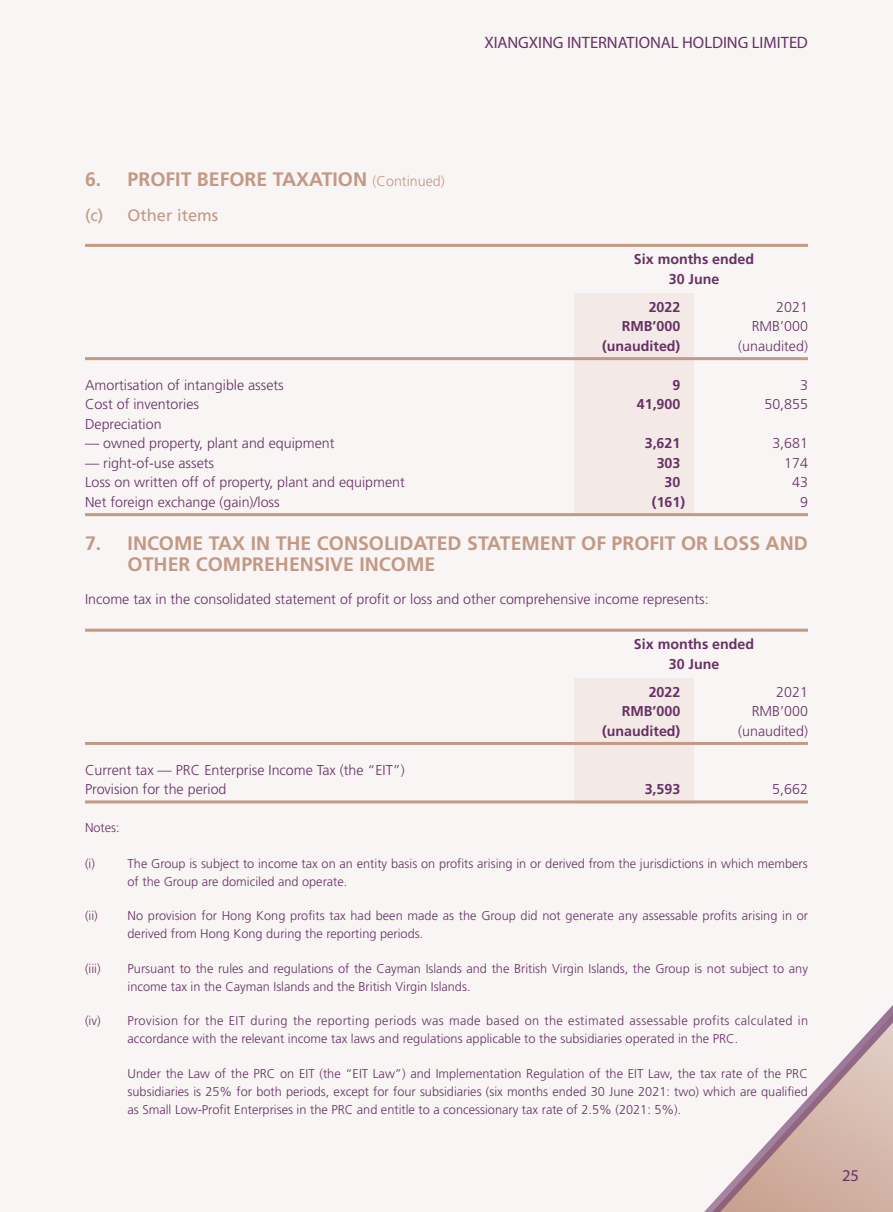
<style>
.page{position:relative;width:893px;height:1212px;background:#f9f5f4}
.page>*{position:absolute;margin:0;border:0;box-sizing:border-box;transform-origin:0 0}
.t1{font:700 19.5px/21px "Frutiger LT Std";color:#c39885}
.t2{font:16.5px "Myriad Pro";letter-spacing:-.005em;color:#663165}
.t3{font:16.5px "Frutiger LT Std";color:#c39885}
.t4{font:300 14.25px/19.5px "Frutiger LT Std";color:#663165}
.t5{font:700 14.25px/19.5px "Frutiger LT Std";color:#663165;text-align:center}
.t6{font:300 12.75px/18px "Frutiger LT Std";color:#663165}
.s1{font-weight:300;font-size:14.25px}
</style>
<div class="page">
<svg style="left:704px;top:1005px;width:189px;height:207px"></svg>
<div style="left:574px;top:678px;width:119px;height:124px;background:#f3eae7"></div>
<div style="left:574px;top:293px;width:119px;height:221px;background:#f3eae7"></div>
<hr style="left:85px;top:244px;width:723px;height:3px;background:#c39885">
<hr style="left:85px;top:357px;width:723px;height:3px;background:#c39885">
<hr style="left:85px;top:513px;width:723px;height:3px;background:#c39885">
<hr style="left:85px;top:629px;width:723px;height:3px;background:#c39885">
<hr style="left:85px;top:742px;width:723px;height:3px;background:#c39885">
<hr style="left:85px;top:800px;width:723px;height:3px;background:#c39885">
<p class="t2" style="left:484px;top:32px;width:325px">XIANGXING INTERNATIONAL HOLDING LIMITED</p>
<h1 class="t1" style="left:85px;top:169px;width:361px">6. PROFIT BEFORE TAXATION <span class="s1">(Continued)</span></h1>
<p class="t3" style="left:85px;top:206px;width:135px">(c) Other items</p>
<p class="t5" style="left:634px;top:250px;width:122px">Six months ended<br>30 June</p>
<p class="t5" style="left:649px;top:297px;width:33px">2022</p>
<p class="t4" style="left:776px;top:297px;width:33px">2021</p>
<p class="t5" style="left:622px;top:317px;width:60px">RMB’000</p>
<p class="t4" style="left:752px;top:317px;width:58px">RMB’000</p>
<p class="t5" style="left:602px;top:336px;width:80px">(unaudited)</p>
<p class="t4" style="left:738px;top:336px;width:71px">(unaudited)</p>
<p class="t4" style="left:85px;top:375px;width:200px">Amortisation of intangible assets</p>
<p class="t5" style="left:672px;top:375px;width:9px">9</p>
<p class="t4" style="left:800px;top:375px;width:9px">3</p>
<p class="t4" style="left:85px;top:395px;width:116px">Cost of inventories</p>
<p class="t5" style="left:637px;top:395px;width:45px">41,900</p>
<p class="t4" style="left:764px;top:395px;width:45px">50,855</p>
<p class="t4" style="left:85px;top:414px;width:78px">Depreciation</p>
<p class="t4" style="left:85px;top:434px;width:251px">— owned property, plant and equipment</p>
<p class="t5" style="left:645px;top:433px;width:37px">3,621</p>
<p class="t4" style="left:772px;top:434px;width:37px">3,681</p>
<p class="t4" style="left:85px;top:453px;width:131px">— right-of-use assets</p>
<p class="t5" style="left:657px;top:453px;width:25px">303</p>
<p class="t4" style="left:784px;top:453px;width:25px">174</p>
<p class="t4" style="left:85px;top:473px;width:321px">Loss on written off of property, plant and equipment</p>
<p class="t5" style="left:665px;top:472px;width:17px">30</p>
<p class="t4" style="left:792px;top:473px;width:17px">43</p>
<p class="t4" style="left:85px;top:492px;width:196px">Net foreign exchange (gain)/loss</p>
<p class="t5" style="left:652px;top:492px;width:35px">(161)</p>
<p class="t4" style="left:800px;top:492px;width:9px">9</p>
<h1 class="t1" style="left:128px;top:533px;width:682px;text-indent:-43px">7. INCOME TAX IN THE CONSOLIDATED STATEMENT OF PROFIT OR LOSS AND<br>OTHER COMPREHENSIVE INCOME</h1>
<p class="t4" style="left:85px;top:590px;width:625px">Income tax in the consolidated statement of profit or loss and other comprehensive income represents:</p>
<p class="t5" style="left:634px;top:634px;width:122px">Six months ended<br>30 June</p>
<p class="t5" style="left:649px;top:682px;width:33px">2022</p>
<p class="t4" style="left:776px;top:682px;width:33px">2021</p>
<p class="t5" style="left:622px;top:701px;width:60px">RMB’000</p>
<p class="t4" style="left:752px;top:701px;width:58px">RMB’000</p>
<p class="t5" style="left:602px;top:721px;width:80px">(unaudited)</p>
<p class="t4" style="left:738px;top:721px;width:71px">(unaudited)</p>
<p class="t4" style="left:85px;top:760px;width:321px">Current tax — PRC Enterprise Income Tax (the “EIT”)<br>Provision for the period</p>
<p class="t5" style="left:645px;top:779px;width:37px">3,593</p>
<p class="t4" style="left:772px;top:779px;width:37px">5,662</p>
<p class="t6" style="left:85px;top:818px;width:36px">Notes:</p>
<p class="t6" style="left:85px;top:854px;width:11px">(i)</p>
<p class="t6" style="left:128px;top:854px;width:682px">The Group is subject to income tax on an entity basis on profits arising in or derived from the jurisdictions in which members of the Group are domiciled and operate.</p>
<p class="t6" style="left:128px;top:907px;width:682px;text-indent:-43px">(ii) No provision for Hong Kong profits tax had been made as the Group did not generate any assessable profits arising in or derived from Hong Kong during the reporting periods.</p>
<p class="t6" style="left:85px;top:959px;width:17px">(iii)</p>
<p class="t6" style="left:128px;top:959px;width:682px">Pursuant to the rules and regulations of the Cayman Islands and the British Virgin Islands, the Group is not subject to any income tax in the Cayman Islands and the British Virgin Islands.</p>
<p class="t6" style="left:128px;top:1012px;width:682px;text-indent:-43px">(iv) Provision for the EIT during the reporting periods was made based on the estimated assessable profits calculated in accordance with the relevant income tax laws and regulations applicable to the subsidiaries operated in the PRC.</p>
<p class="t6" style="left:128px;top:1064px;width:682px;text-align:justify">Under the Law of the PRC on EIT (the “EIT Law”) and Implementation Regulation of the EIT Law, the tax rate of the PRC subsidiaries is 25% for both periods, except for four subsidiaries (six months ended 30 June 2021: two) which are qualified as Small Low-Profit Enterprises in the PRC and entitle to a concessionary tax rate of 2.5% (2021: 5%).</p>
<p class="t2" style="left:842px;top:1166px;width:18px">25</p>
</div>
